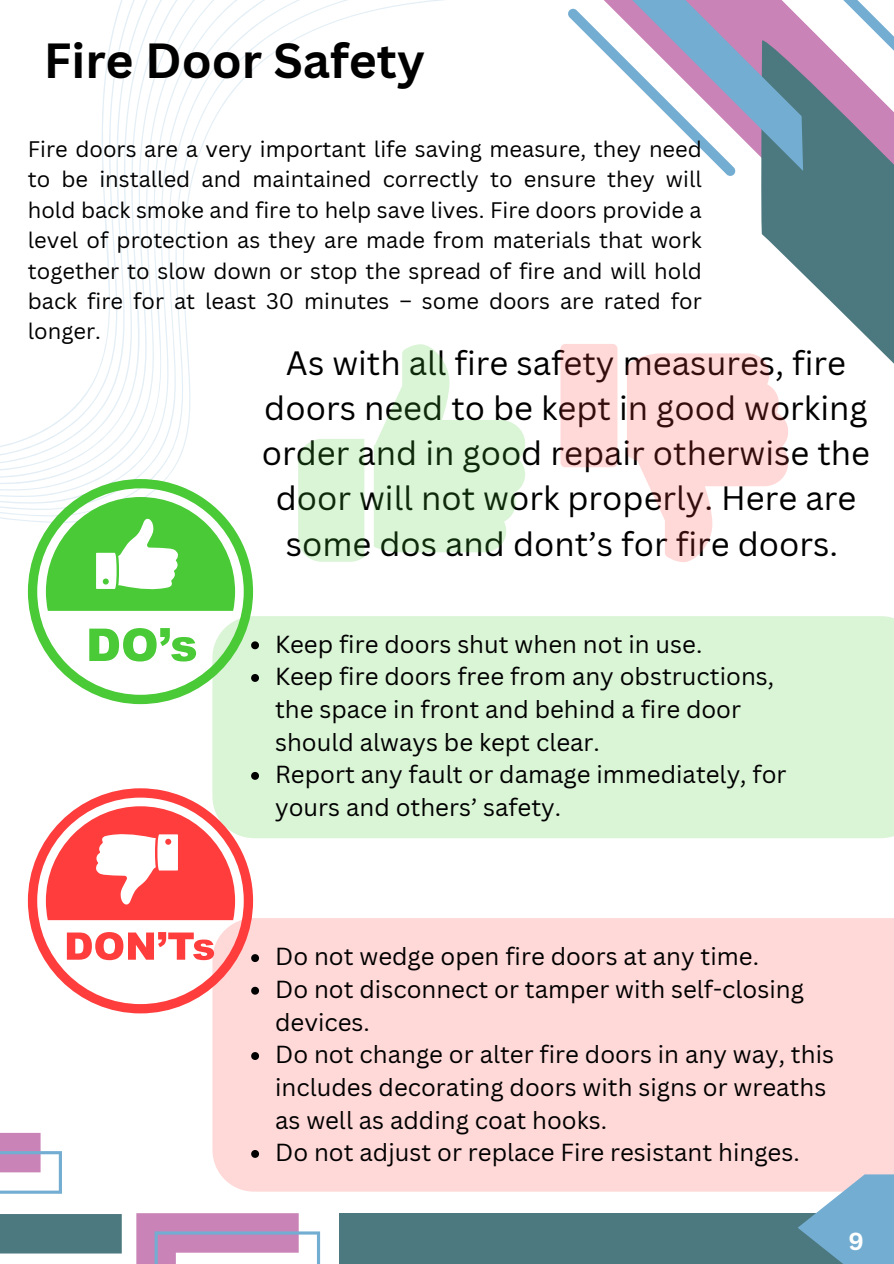
<style>
.page{position:relative;width:894px;height:1264px;background:#fff}
.page>*{position:absolute;margin:0;border:0;box-sizing:border-box;transform-origin:0 0}
.t1{font:700 48px "Canva Sans";color:#000}
.t2{font:32.85px/45.2px "Canva Sans";color:#000;text-align:center}
.t3{font:24px/32.7px "Canva Sans";color:#000}
.t4{font:700 24px "Canva Sans";color:#fff}
.t5{font:21.9px/30.3px "Canva Sans";color:#000;text-align:justify}
</style>
<div class="page">
<svg style="left:0;top:1132px;width:121px;height:122px"></svg>
<svg style="left:136px;top:1213px;width:184px;height:50px"></svg>
<div style="left:339px;top:1213px;width:554px;height:50px;background:#4c797f"></div>
<svg style="left:761px;top:176px;width:132px;height:293px"></svg>
<svg style="left:568px;top:0;width:325px;height:176px"></svg>
<svg style="left:0;top:0;width:443px;height:523px"></svg>
<svg style="left:28px;top:788px;width:225px;height:225px"></svg>
<svg style="left:46px;top:806px;width:189px;height:114px"></svg>
<div style="left:212px;top:918px;width:681px;height:273px;background:#ffd8d8"></div>
<svg style="left:28px;top:479px;width:225px;height:225px"></svg>
<svg style="left:46px;top:497px;width:189px;height:114px"></svg>
<div style="left:212px;top:616px;width:681px;height:222px;background:#daf4d6"></div>
<svg style="left:251px;top:641px;width:8px;height:8px"></svg>
<svg style="left:251px;top:674px;width:8px;height:8px"></svg>
<svg style="left:251px;top:772px;width:8px;height:7px"></svg>
<div style="left:298px;top:439px;width:66px;height:123px;background:#daf4d6"></div>
<svg style="left:374px;top:344px;width:151px;height:208px"></svg>
<div style="left:560px;top:344px;width:57px;height:123px;background:#ffd8d8;border-radius:5px"></div>
<svg style="left:627px;top:353px;width:160px;height:209px"></svg>
<svg style="left:797px;top:1174px;width:96px;height:89px;fill:#74add2"></svg>
<svg style="left:251px;top:954px;width:8px;height:8px"></svg>
<svg style="left:251px;top:986px;width:8px;height:8px"></svg>
<svg style="left:251px;top:1052px;width:8px;height:7px"></svg>
<svg style="left:251px;top:1149px;width:8px;height:8px"></svg>
<h2 class="t1" style="left:44px;top:27px;width:382px">Fire Door Safety</h2>
<p class="t5" style="left:28px;top:133px;width:675px">Fire doors are a very important life saving measure, they need to be installed and maintained correctly to ensure they will hold back smoke and fire to help save lives. Fire doors provide a level of protection as they are made from materials that work together to slow down or stop the spread of fire and will hold back fire for at least 30 minutes – some doors are rated for longer.</p>
<p class="t2" style="left:262px;top:339px;width:609px">As with all fire safety measures, fire doors need to be kept in good working order and in good repair otherwise the door will not work properly. Here are some dos and dont’s for fire doors.</p>
<h1 class="t3" style="left:275px;top:627px;width:428px">Keep fire doors shut when not in use.</h1>
<p class="t3" style="left:275px;top:659px;width:500px">Keep fire doors free from any obstructions, the space in front and behind a fire door should always be kept clear.</p>
<p class="t3" style="left:275px;top:757px;width:513px">Report any fault or damage immediately, for yours and others’ safety.</p>
<p class="t3" style="left:275px;top:939px;width:485px">Do not wedge open fire doors at any time.</p>
<p class="t3" style="left:275px;top:972px;width:530px">Do not disconnect or tamper with self-closing devices.</p>
<p class="t3" style="left:275px;top:1037px;width:560px">Do not change or alter fire doors in any way, this includes decorating doors with signs or wreaths as well as adding coat hooks.</p>
<p class="t3" style="left:275px;top:1135px;width:526px">Do not adjust or replace Fire resistant hinges.</p>
<p class="t4" style="left:848px;top:1224px;width:17px">9</p>
</div>
